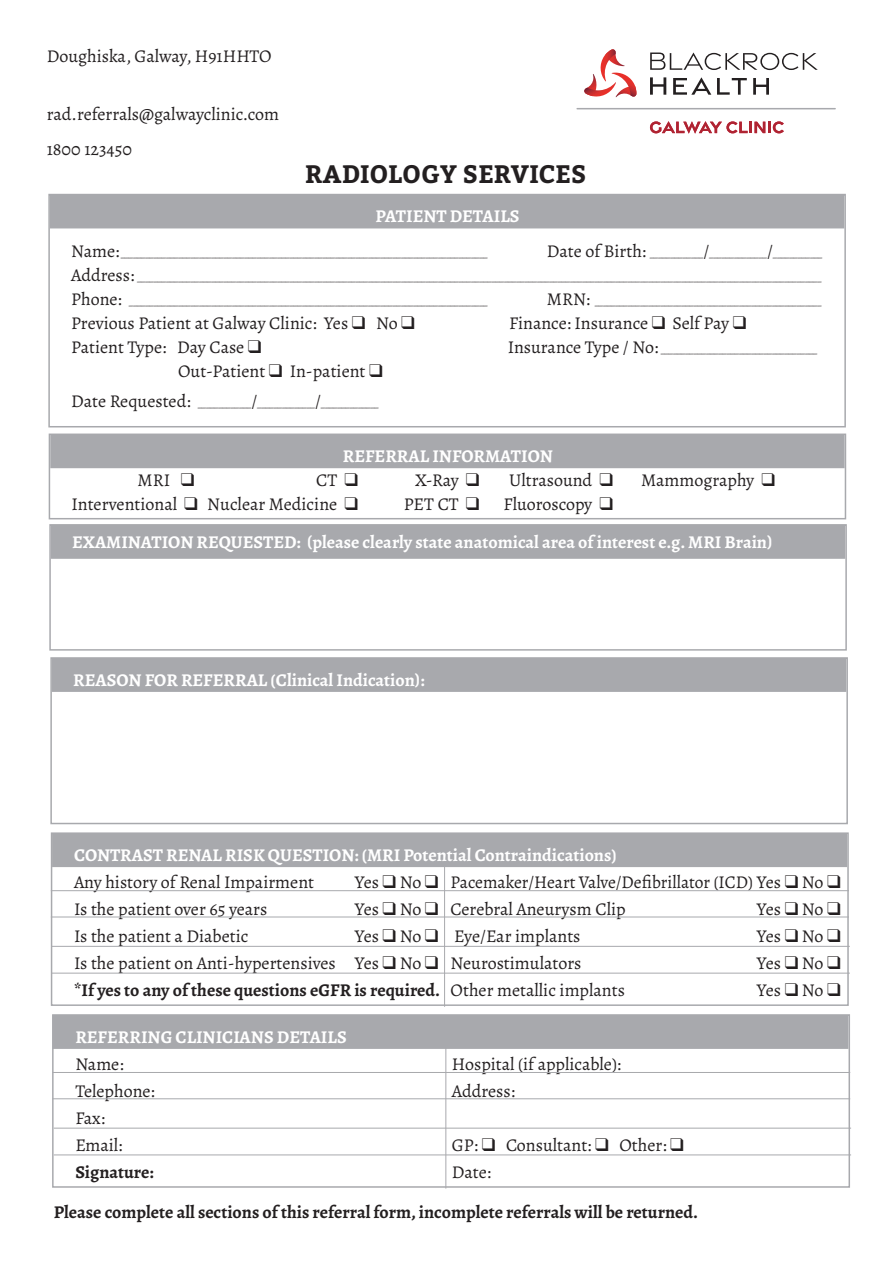
<style>
.page{position:relative;width:893px;height:1263px;background:#fff}
.page>*{position:absolute;margin:0;border:0;box-sizing:border-box;transform-origin:0 0}
.t1{font:700 25.2px "Bitter";color:#231f20}
.t2{font:18px "Alegreya";color:#231f20}
.t3{font:700 18px "Alegreya";color:#fff}
.t4{font:700 18px "Alegreya";color:#231f20}
.t5{font:9px "Alegreya";color:#231f20}
.s1{font-size:18px}
.s2{font-weight:400}
</style>
<div class="page">
<hr style="left:577px;top:108px;width:258px;height:1px;background:#a8a9ad">
<svg style="left:584px;top:49px;width:52px;height:48px"></svg>
<svg style="left:650px;top:52px;width:168px;height:18px"></svg>
<svg style="left:650px;top:77px;width:16px;height:18px"></svg>
<svg style="left:673px;top:77px;width:38px;height:18px"></svg>
<svg style="left:717px;top:78px;width:30px;height:17px"></svg>
<svg style="left:753px;top:78px;width:16px;height:17px"></svg>
<svg style="left:650px;top:121px;width:134px;height:13px"></svg>
<div style="left:48px;top:194px;width:798px;height:233px;border:2px solid #a8a9ad"></div>
<div style="left:49px;top:433px;width:797px;height:86px;border:2px solid #a8a9ad"></div>
<div style="left:49px;top:524px;width:798px;height:127px;border:2px solid #a8a9ad"></div>
<div style="left:50px;top:657px;width:798px;height:167px;border:2px solid #a8a9ad"></div>
<div style="left:50px;top:195px;width:794px;height:33px;background:#a8a9ad"></div>
<div style="left:50px;top:434px;width:795px;height:34px;background:#a8a9ad"></div>
<div style="left:51px;top:525px;width:794px;height:34px;background:#a8a9ad;border:2px solid #a8a9ad"></div>
<div style="left:52px;top:658px;width:794px;height:34px;background:#a8a9ad"></div>
<div style="left:51px;top:832px;width:798px;height:174px;border:2px solid #a8a9ad"></div>
<div style="left:52px;top:833px;width:795px;height:34px;background:#a8a9ad"></div>
<hr style="left:51px;top:890px;width:798px;height:1px;background:#a8a9ad">
<hr style="left:51px;top:917px;width:798px;height:1px;background:#a8a9ad">
<hr style="left:52px;top:946px;width:798px;height:1px;background:#a8a9ad">
<hr style="left:52px;top:973px;width:798px;height:1px;background:#a8a9ad">
<hr style="left:444px;top:865px;width:1px;height:142px;background:#a8a9ad">
<div style="left:52px;top:1014px;width:798px;height:174px;border:2px solid #a8a9ad"></div>
<div style="left:53px;top:1015px;width:795px;height:34px;background:#a8a9ad"></div>
<hr style="left:53px;top:1072px;width:797px;height:1px;background:#a8a9ad">
<hr style="left:53px;top:1098px;width:797px;height:1px;background:#a8a9ad">
<hr style="left:54px;top:1128px;width:797px;height:1px;background:#a8a9ad">
<hr style="left:54px;top:1154px;width:797px;height:1px;background:#a8a9ad">
<hr style="left:445px;top:1047px;width:1px;height:141px;background:#a8a9ad">
<p class="t2" style="left:47px;top:45px;width:226px">Doughiska, Galway, H91HHTO</p>
<p class="t2" style="left:47px;top:103px;width:234px">rad.referrals@galwayclinic.com</p>
<p class="t2" style="left:47px;top:137px;width:87px">1800 123450</p>
<p class="t1" style="left:305px;top:159px;width:282px">RADIOLOGY SERVICES</p>
<p class="t3" style="left:376px;top:205px;width:146px">PATIENT DETAILS</p>
<p class="t5" style="left:71px;top:248px;width:418px"><span class="s1">Name:</span> _________________________________________________________________________________________</p>
<p class="t5" style="left:547px;top:248px;width:277px"><span class="s1">Date of Birth:</span> _____________<span class="s1">/</span>______________<span class="s1">/</span>____________</p>
<p class="t5" style="left:71px;top:272px;width:752px"><span class="s1">Address:</span> ______________________________________________________________________________________________________________________________________________________________________</p>
<p class="t5" style="left:71px;top:296px;width:418px"><span class="s1">Phone:</span> _______________________________________________________________________________________</p>
<p class="t5" style="left:547px;top:296px;width:276px"><span class="s1">MRN:</span> _______________________________________________________</p>
<p class="t2" style="left:71px;top:311px;width:345px">Previous Patient at Galway Clinic: Yes ❑ No ❑</p>
<p class="t2" style="left:509px;top:311px;width:239px">Finance: Insurance ❑ Self Pay ❑</p>
<p class="t2" style="left:71px;top:335px;width:192px">Patient Type: Day Case ❑</p>
<p class="t5" style="left:508px;top:344px;width:311px"><span class="s1">Insurance Type / No:</span> ______________________________________</p>
<p class="t2" style="left:178px;top:359px;width:206px">Out-Patient ❑ In-patient ❑</p>
<p class="t5" style="left:71px;top:398px;width:309px"><span class="s1">Date Requested:</span> _____________<span class="s1">/</span>______________<span class="s1">/</span>______________</p>
<p class="t3" style="left:343px;top:445px;width:212px">REFERRAL INFORMATION</p>
<p class="t2" style="left:137px;top:469px;width:59px">MRI ❑</p>
<p class="t2" style="left:316px;top:469px;width:43px">CT ❑</p>
<p class="t2" style="left:415px;top:469px;width:66px">X-Ray ❑</p>
<p class="t2" style="left:509px;top:469px;width:105px">Ultrasound ❑</p>
<p class="t2" style="left:641px;top:469px;width:136px">Mammography ❑</p>
<p class="t2" style="left:72px;top:493px;width:288px">Interventional ❑ Nuclear Medicine ❑</p>
<p class="t2" style="left:404px;top:493px;width:77px">PET CT ❑</p>
<p class="t2" style="left:503px;top:493px;width:111px">Fluoroscopy ❑</p>
<p class="t3" style="left:72px;top:531px;width:702px">EXAMINATION REQUESTED: (please clearly state anatomical area of interest e.g. MRI Brain)</p>
<p class="t3" style="left:73px;top:668px;width:353px">REASON FOR REFERRAL (Clinical Indication):</p>
<p class="t3" style="left:74px;top:843px;width:544px">CONTRAST RENAL RISK QUESTION: (MRI Potential Contraindications)</p>
<p class="t2" style="left:74px;top:870px;width:242px">Any history of Renal Impairment</p>
<p class="t2" style="left:355px;top:870px;width:487px">Yes ❑ No ❑ Pacemaker/Heart Valve/Defibrillator (ICD) Yes ❑ No ❑</p>
<p class="t2" style="left:74px;top:897px;width:195px">Is the patient over 65 years</p>
<p class="t2" style="left:355px;top:897px;width:272px">Yes ❑ No ❑ Cerebral Aneurysm Clip</p>
<p class="t2" style="left:757px;top:897px;width:85px">Yes ❑ No ❑</p>
<p class="t2" style="left:74px;top:924px;width:176px">Is the patient a Diabetic</p>
<p class="t2" style="left:355px;top:924px;width:227px">Yes ❑ No ❑ Eye/Ear implants</p>
<p class="t2" style="left:757px;top:924px;width:85px">Yes ❑ No ❑</p>
<p class="t2" style="left:74px;top:951px;width:509px">Is the patient on Anti-hypertensives Yes ❑ No ❑ Neurostimulators</p>
<p class="t2" style="left:757px;top:951px;width:85px">Yes ❑ No ❑</p>
<p class="t4" style="left:74px;top:978px;width:552px">*If yes to any of these questions eGFR is required. <span class="s2">Other metallic implants</span></p>
<p class="t2" style="left:757px;top:978px;width:85px">Yes ❑ No ❑</p>
<p class="t3" style="left:75px;top:1025px;width:273px">REFERRING CLINICIANS DETAILS</p>
<p class="t2" style="left:75px;top:1052px;width:50px">Name:</p>
<p class="t2" style="left:452px;top:1052px;width:171px">Hospital (if applicable):</p>
<p class="t2" style="left:75px;top:1079px;width:81px">Telephone:</p>
<p class="t2" style="left:452px;top:1079px;width:65px">Address:</p>
<p class="t2" style="left:75px;top:1106px;width:31px">Fax:</p>
<p class="t2" style="left:75px;top:1133px;width:49px">Email:</p>
<p class="t2" style="left:452px;top:1133px;width:234px">GP: ❑ Consultant: ❑ Other: ❑</p>
<p class="t4" style="left:75px;top:1160px;width:80px">Signature:</p>
<p class="t2" style="left:452px;top:1160px;width:41px">Date:</p>
<p class="t4" style="left:54px;top:1200px;width:646px">Please complete all sections of this referral form, incomplete referrals will be returned.</p>
</div>
